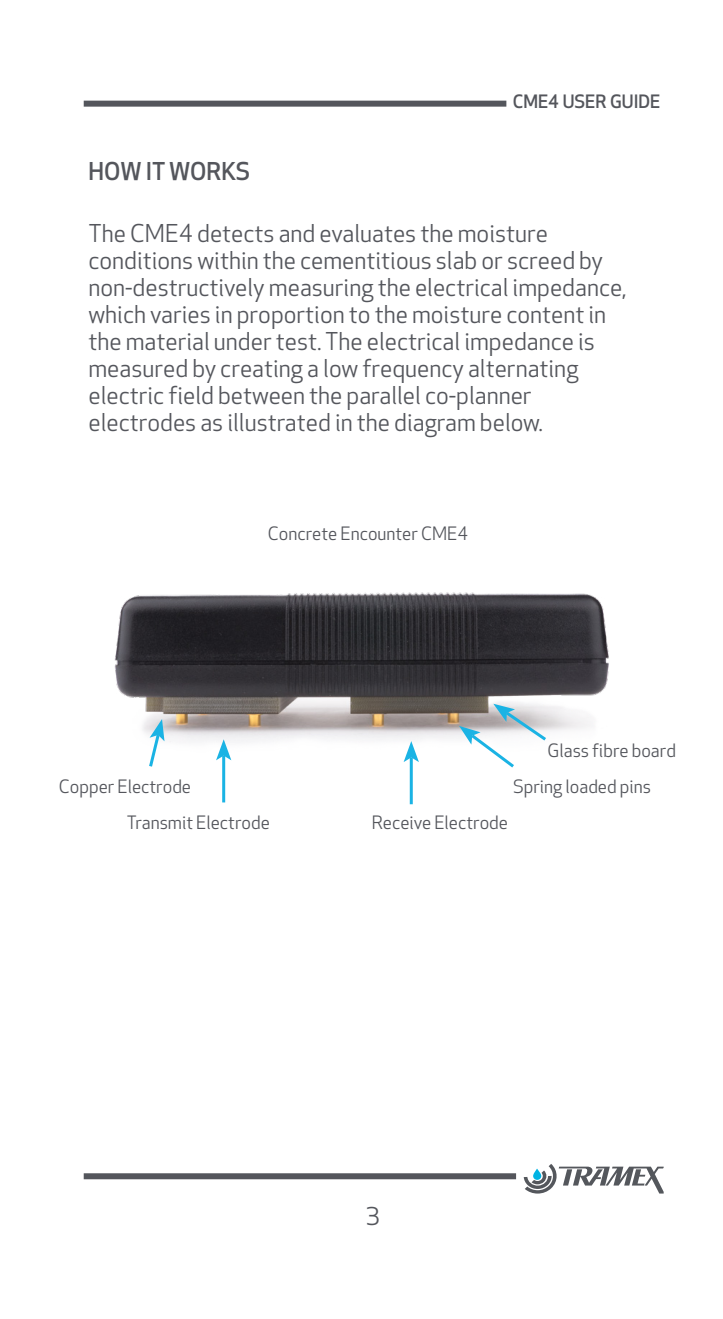
<style>
.page{position:relative;width:723px;height:1319px;background:#fff}
.page>*{position:absolute;margin:0;border:0;box-sizing:border-box;transform-origin:0 0}
.t1{font:24px/27px "Apex New";color:#54565c}
.t2{font:500 24px "Apex New";color:#54565c}
.t3{font:18px "Apex New";color:#54565c}
.t4{font:500 18px "Apex New";color:#54565c}
</style>
<div class="page">
<svg style="left:84px;top:1173px;width:432px;height:5px;background:#5d5f65"></svg>
<div style="left:84px;top:101px;width:422px;height:6px;background:#54565c"></div>
<svg style="left:524px;top:1164px;width:140px;height:29px"></svg>
<img style="left:114px;top:592px;width:495px;height:150px">
<hr style="left:222px;top:755px;width:3px;height:47px;background:#1ab3e4">
<svg style="left:216px;top:739px;width:15px;height:21px"></svg>
<hr style="left:410px;top:757px;width:3px;height:47px;background:#1ab3e4">
<svg style="left:404px;top:741px;width:15px;height:21px"></svg>
<svg style="left:147px;top:719px;width:17px;height:48px"></svg>
<svg style="left:459px;top:703px;width:90px;height:65px"></svg>
<p class="t2" style="left:88px;top:157px;width:163px">HOW IT WORKS</p>
<p class="t4" style="left:513px;top:91px;width:149px">CME4 USER GUIDE</p>
<p class="t1" style="left:88px;top:221px;width:540px">The CME4 detects and evaluates the moisture conditions within the cementitious slab or screed by non-destructively measuring the electrical impedance, which varies in proportion to the moisture content in the material under test. The electrical impedance is measured by creating a low frequency alternating electric field between the parallel co-planner electrodes as illustrated in the diagram below.</p>
<p class="t3" style="left:268px;top:523px;width:202px">Concrete Encounter CME4</p>
<p class="t3" style="left:59px;top:775px;width:134px">Copper Electrode</p>
<p class="t3" style="left:547px;top:739px;width:130px">Glass fibre board</p>
<p class="t3" style="left:513px;top:775px;width:139px">Spring loaded pins</p>
<p class="t3" style="left:127px;top:811px;width:144px">Transmit Electrode</p>
<p class="t3" style="left:372px;top:811px;width:138px">Receive Electrode</p>
<p class="t1" style="left:366px;top:1203px;width:16px">3</p>
</div>
